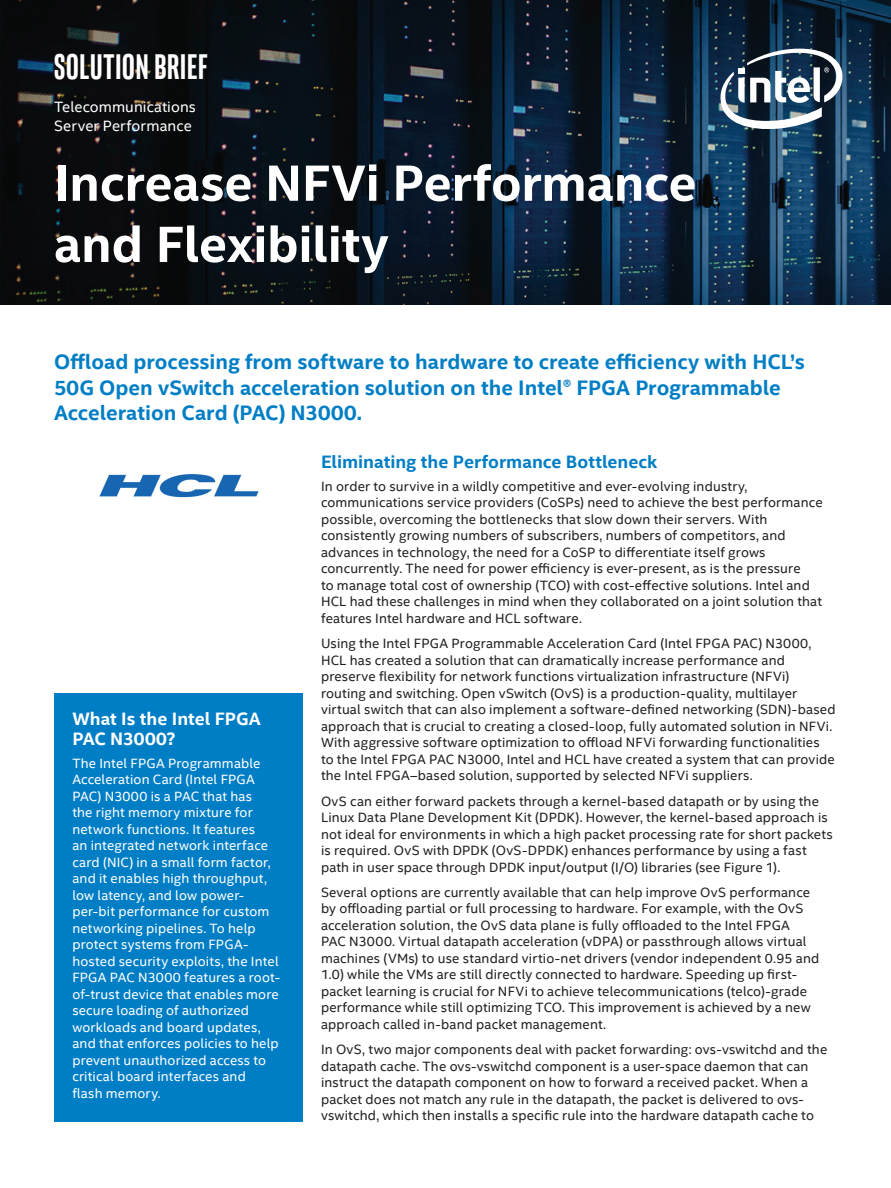
<style>
.page{position:relative;width:891px;height:1188px;background:#fff}
.page>*{position:absolute;margin:0;border:0;box-sizing:border-box;transform-origin:0 0}
.t1{font:700 51px/61.2px "Intel Clear";letter-spacing:-.005em;color:#fff}
.t2{font:700 36px "Intel Clear Pro";letter-spacing:.025em;color:#fff}
.t3{font:700 21px/25.2px "Intel Clear";color:#007ec5}
.t4{font:700 18px "Intel Clear";color:#007ec5}
.t5{font:700 18px/19.5px "Intel Clear";color:#fff}
.t6{font:15px/19.2px "Intel Clear";letter-spacing:.005em;color:#fff}
.t7{font:13.5px/16.5px "Intel Clear";letter-spacing:.01em;color:#231f20}
.t8{font:13.5px/16.5px "Intel Clear";letter-spacing:.01em;color:#fff}
</style>
<div class="page">
<svg style="left:1px;top:0;width:889px;height:305px;background:#0d1c2a"></svg>
<div style="left:54px;top:693px;width:249px;height:429px;background:#007ec5"></div>
<img style="left:99px;top:474px;width:160px;height:24px">
<svg style="left:718px;top:42px;width:127px;height:90px"></svg>
<h2 class="t2" style="left:54px;top:44px;width:155px">SOLUTION BRIEF</h2>
<p class="t6" style="left:54px;top:97px;width:143px">Telecommunications<br>Server Performance</p>
<h1 class="t1" style="left:54px;top:151px;width:644px">Increase NFVi Performance and Flexibility</h1>
<h3 class="t3" style="left:54px;top:349px;width:753px">Offload processing from software to hardware to create efficiency with HCL’s<br>50G Open vSwitch acceleration solution on the Intel® FPGA Programmable<br>Acceleration Card (PAC) N3000.</h3>
<h3 class="t5" style="left:72px;top:709px;width:190px">What Is the Intel FPGA<br>PAC N3000?</h3>
<p class="t8" style="left:72px;top:755px;width:209px">The Intel FPGA Programmable<br>Acceleration Card (Intel FPGA<br>PAC) N3000 is a PAC that has<br>the right memory mixture for network functions. It features<br>an integrated network interface card (NIC) in a small form factor, and it enables high throughput, low latency, and low power&shy;per-bit performance for custom networking pipelines. To help protect systems from FPGA&shy;hosted security exploits, the Intel<br>FPGA PAC N3000 features a root&shy;of-trust device that enables more secure loading of authorized workloads and board updates, and that enforces policies to help prevent unauthorized access to critical board interfaces and<br>flash memory.</p>
<h3 class="t4" style="left:321px;top:449px;width:338px">Eliminating the Performance Bottleneck</h3>
<p class="t7" style="left:321px;top:477px;width:503px">In order to survive in a wildly competitive and ever-evolving industry, communications service providers (CoSPs) need to achieve the best performance possible, overcoming the bottlenecks that slow down their servers. With consistently growing numbers of subscribers, numbers of competitors, and advances in technology, the need for a CoSP to differentiate itself grows concurrently. The need for power efficiency is ever-present, as is the pressure<br>to manage total cost of ownership (TCO) with cost-effective solutions. Intel and HCL had these challenges in mind when they collaborated on a joint solution that features Intel hardware and HCL software.</p>
<p class="t7" style="left:321px;top:635px;width:516px">Using the Intel FPGA Programmable Acceleration Card (Intel FPGA PAC) N3000, HCL has created a solution that can dramatically increase performance and preserve flexibility for network functions virtualization infrastructure (NFVi) routing and switching. Open vSwitch (OvS) is a production-quality, multilayer virtual switch that can also implement a software-defined networking (SDN)-based approach that is crucial to creating a closed-loop, fully automated solution in NFVi.<br>With aggressive software optimization to offload NFVi forwarding functionalities to the Intel FPGA PAC N3000, Intel and HCL have created a system that can provide the Intel FPGA–based solution, supported by selected NFVi suppliers.</p>
<p class="t7" style="left:321px;top:792px;width:513px">OvS can either forward packets through a kernel-based datapath or by using the Linux Data Plane Development Kit (DPDK). However, the kernel-based approach is not ideal for environments in which a high packet processing rate for short packets is required. OvS with DPDK (OvS-DPDK) enhances performance by using a fast path in user space through DPDK input/output (I/O) libraries (see Figure 1).</p>
<p class="t7" style="left:321px;top:884px;width:500px">Several options are currently available that can help improve OvS performance by offloading partial or full processing to hardware. For example, with the OvS acceleration solution, the OvS data plane is fully offloaded to the Intel FPGA<br>PAC N3000. Virtual datapath acceleration (vDPA) or passthrough allows virtual machines (VMs) to use standard virtio-net drivers (vendor independent 0.95 and 1.0) while the VMs are still directly connected to hardware. Speeding up first&shy;packet learning is crucial for NFVi to achieve telecommunications (telco)-grade performance while still optimizing TCO. This improvement is achieved by a new approach called in-band packet management.</p>
<p class="t7" style="left:321px;top:1041px;width:508px">In OvS, two major components deal with packet forwarding: ovs-vswitchd and the datapath cache. The ovs-vswitchd component is a user-space daemon that can instruct the datapath component on how to forward a received packet. When a packet does not match any rule in the datapath, the packet is delivered to ovs&shy;vswitchd, which then installs a specific rule into the hardware datapath cache to</p>
</div>
